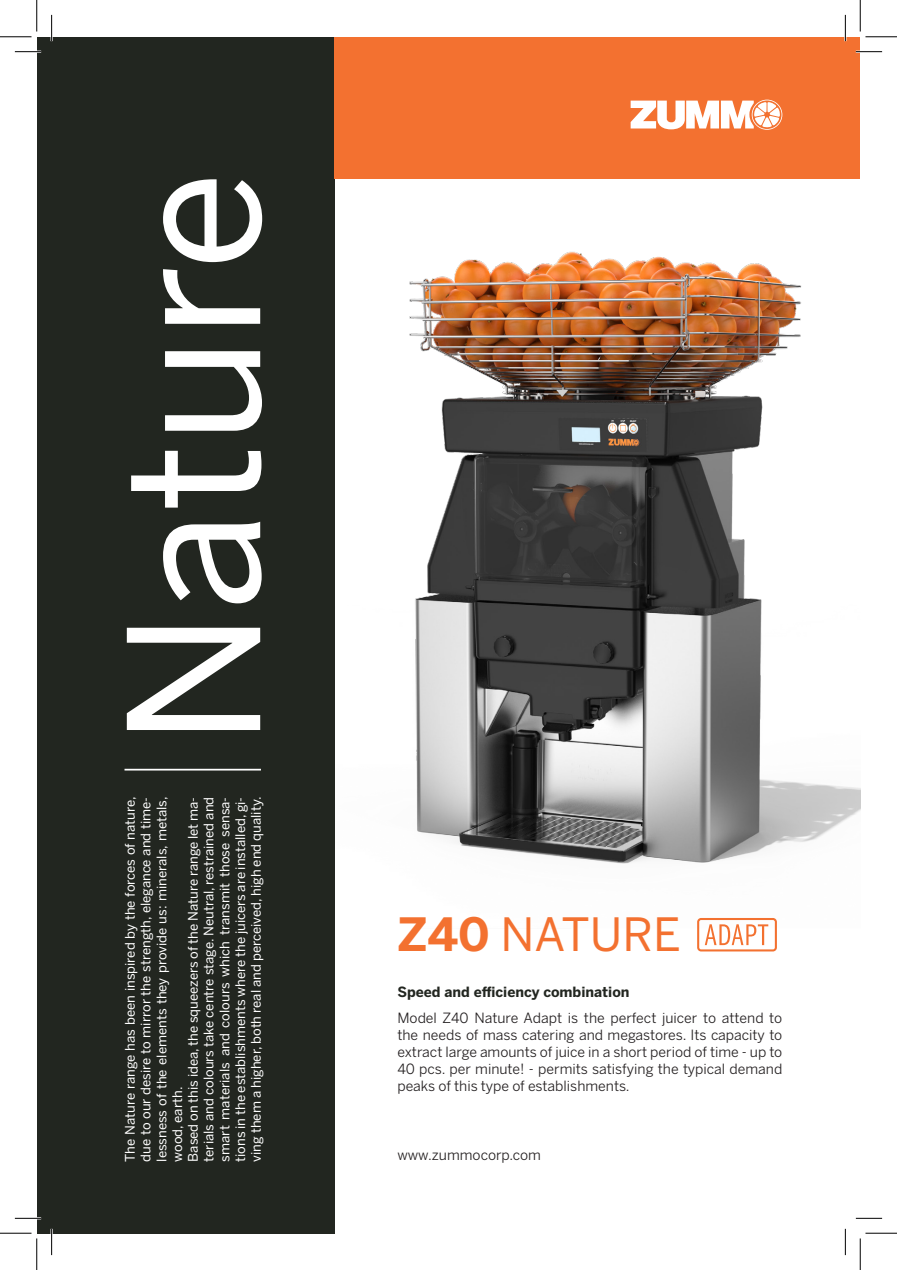
<style>
.page{position:relative;width:897px;height:1270px;background:#fff}
.page>*{position:absolute;margin:0;border:0;box-sizing:border-box;transform-origin:0 0}
.t1{font:180.25px "Benton Sans";color:#fff}
.t2{font:45.5px "Benton Sans";color:#f37130}
.t3{font:14px/16.8px "Benton Sans";color:#231f20;text-align:justify}
.t4{font:700 14px "Benton Sans";color:#222620}
.t5{font:13.12px/15.8px "Benton Sans";color:#fff;text-align:justify}
.s1{font-weight:700}
</style>
<div class="page">
<img style="left:334px;top:249px;width:526px;height:678px">
<div style="left:37px;top:37px;width:297px;height:1195px;background:#222620"></div>
<div style="left:334px;top:37px;width:526px;height:141px;background:#f37130"></div>
<svg style="left:631px;top:100px;width:151px;height:30px"></svg>
<hr style="left:125px;top:768px;width:136px;height:2px;background:#fff">
<svg style="left:697px;top:917px;width:80px;height:34px"></svg>
<hr style="left:15px;top:51px;width:26px;height:2px;background:#fff">
<hr style="left:856px;top:51px;width:26px;height:2px;background:#fff">
<hr style="left:15px;top:1216px;width:26px;height:2px;background:#fff">
<hr style="left:51px;top:15px;width:2px;height:26px;background:#fff">
<hr style="left:51px;top:1228px;width:2px;height:26px;background:#fff">
<hr style="left:844px;top:15px;width:2px;height:26px;background:#fff">
<svg style="left:15px;top:51px;width:26px;height:1px"></svg>
<svg style="left:856px;top:51px;width:26px;height:1px"></svg>
<svg style="left:15px;top:1217px;width:26px;height:1px"></svg>
<svg style="left:856px;top:1217px;width:26px;height:1px"></svg>
<svg style="left:51px;top:15px;width:1px;height:26px"></svg>
<svg style="left:51px;top:1228px;width:1px;height:26px"></svg>
<svg style="left:845px;top:15px;width:1px;height:26px"></svg>
<svg style="left:845px;top:1228px;width:1px;height:26px"></svg>
<hr style="left:0;top:36px;width:32px;height:1px;background:#000">
<hr style="left:865px;top:36px;width:32px;height:1px;background:#000">
<hr style="left:0;top:1232px;width:32px;height:1px;background:#000">
<hr style="left:865px;top:1232px;width:32px;height:1px;background:#000">
<hr style="left:36px;top:0;width:1px;height:32px;background:#000">
<hr style="left:36px;top:1238px;width:1px;height:31px;background:#000">
<hr style="left:860px;top:0;width:1px;height:32px;background:#000">
<hr style="left:860px;top:1238px;width:1px;height:31px;background:#000">
<p class="t1" style="left:88px;top:746px;width:577px;rotate:-90deg">Nature</p>
<p class="t5" style="left:122px;top:1161px;width:367px;rotate:-90deg">The Nature range has been inspired by the forces of nature, due to our desire to mirror the strength, elegance and time&shy;lessness of the elements they provide us: minerals, metals, wood, earth.</p>
<p class="t5" style="left:185px;top:1161px;width:366px;rotate:-90deg">Based on this idea, the squeezers of the Nature range let ma&shy;terials and colours take centre stage. Neutral, restrained and smart materials and colours which transmit those sensa&shy;tions in the establishments where the juicers are installed, gi&shy;ving them a higher, both real and perceived, high end quality.</p>
<p class="t2" style="left:397px;top:907px;width:285px"><span class="s1">Z40</span> NATURE</p>
<p class="t4" style="left:397px;top:982px;width:234px">Speed and efficiency combination</p>
<p class="t3" style="left:397px;top:1009px;width:386px">Model Z40 Nature Adapt is the perfect juicer to attend to the needs of mass catering and megastores. Its capacity to extract large amounts of juice in a short period of time - up to 40 pcs. per minute! - permits satisfying the typical demand peaks of this type of establishments.</p>
<p class="t3" style="left:397px;top:1145px;width:145px">www.zummocorp.com</p>
</div>
